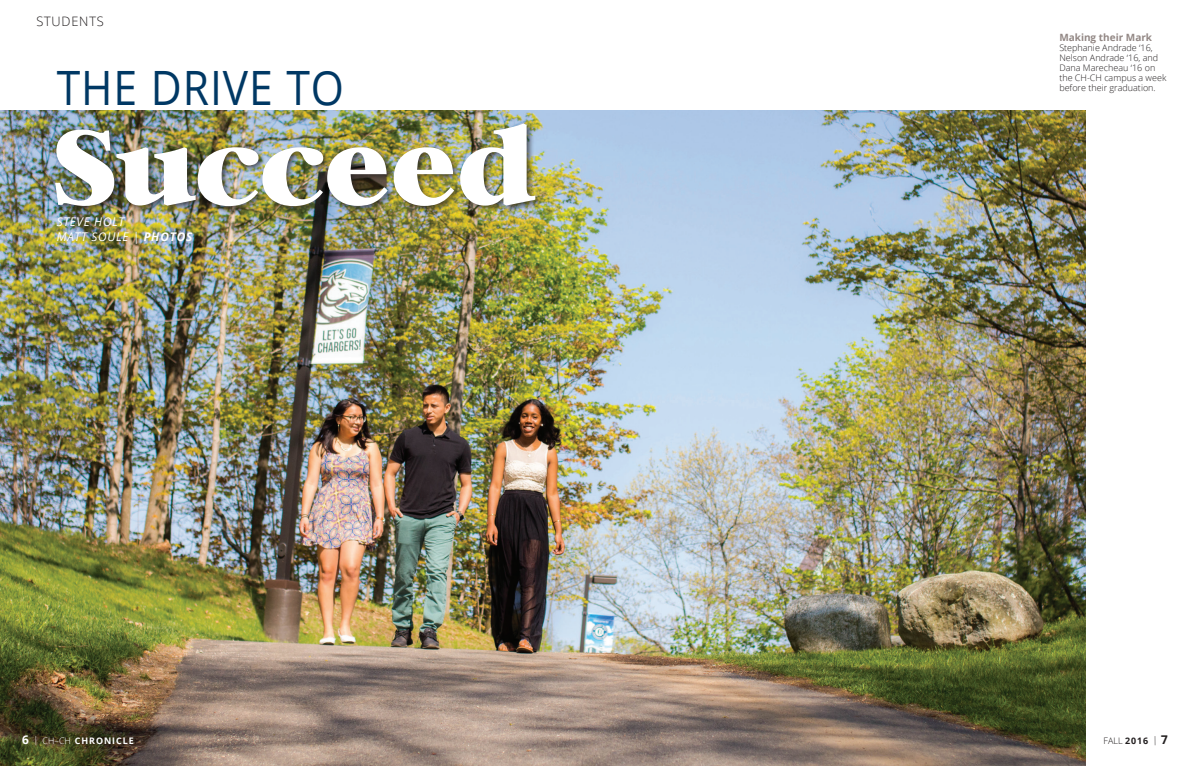
<style>
.page{position:relative;width:1191px;height:766px;background:#fff}
.page>*{position:absolute;margin:0;border:0;box-sizing:border-box;transform-origin:0 0}
.t1{font:700 102px "Bambi";color:#fff}
.Biline{font:47.3px "Open Sans";letter-spacing:.02em;color:#003864;scale:.9 1}
.t2{font:300 13px "Open Sans";color:#231f20}
.t3{font:italic 12px "Open Sans";letter-spacing:.05em;color:#fff}
.Photo_Caption_headin{font:700 10px "Open Sans";color:#928784}
.Photo_caption{font:300 9px/10px "Open Sans";color:#231f20}
.t4{font:700 9px "Open Sans";color:#fff}
.s1{font-weight:700}
.s2{font-size:12px}
.s3{font-weight:300}
.s4{font-weight:700;font-size:12px}
</style>
<div class="page">
<img style="left:0;top:110px;width:1085px;height:655px">
<div style="left:53px;top:121px;width:490px;height:93px;background:#231f20;opacity:.7"></div>
<p class="t2" style="left:36px;top:12px;width:69px">STUDENTS</p>
<p class="Biline" style="left:57px;top:56px;width:321px">THE DRIVE TO</p>
<p class="t1" style="left:52px;top:122px;width:484px">Succeed</p>
<p class="t3" style="left:57px;top:213px;width:69px">STEVE HOLT</p>
<p class="t3" style="left:57px;top:228px;width:137px">MATT SOULE | <span class="s1">PHOTOS</span></p>
<p class="t4" style="left:22px;top:733px;width:113px"><span class="s2">6</span> <span class="s3">| CH–CH</span> CHRONICLE</p>
<p class="Photo_Caption_headin" style="left:1059px;top:30px;width:94px">Making their Mark</p>
<p class="Photo_caption" style="left:1059px;top:43px;width:109px">Stephanie Andrade ‘16,<br>Nelson Andrade ‘16, and<br>Dana Marecheau ‘16 on the CH-CH campus a week before their graduation.</p>
<p class="Photo_caption" style="left:1103px;top:735px;width:66px">FALL <span class="s1">2016</span> | <span class="s4">7</span></p>
</div>
